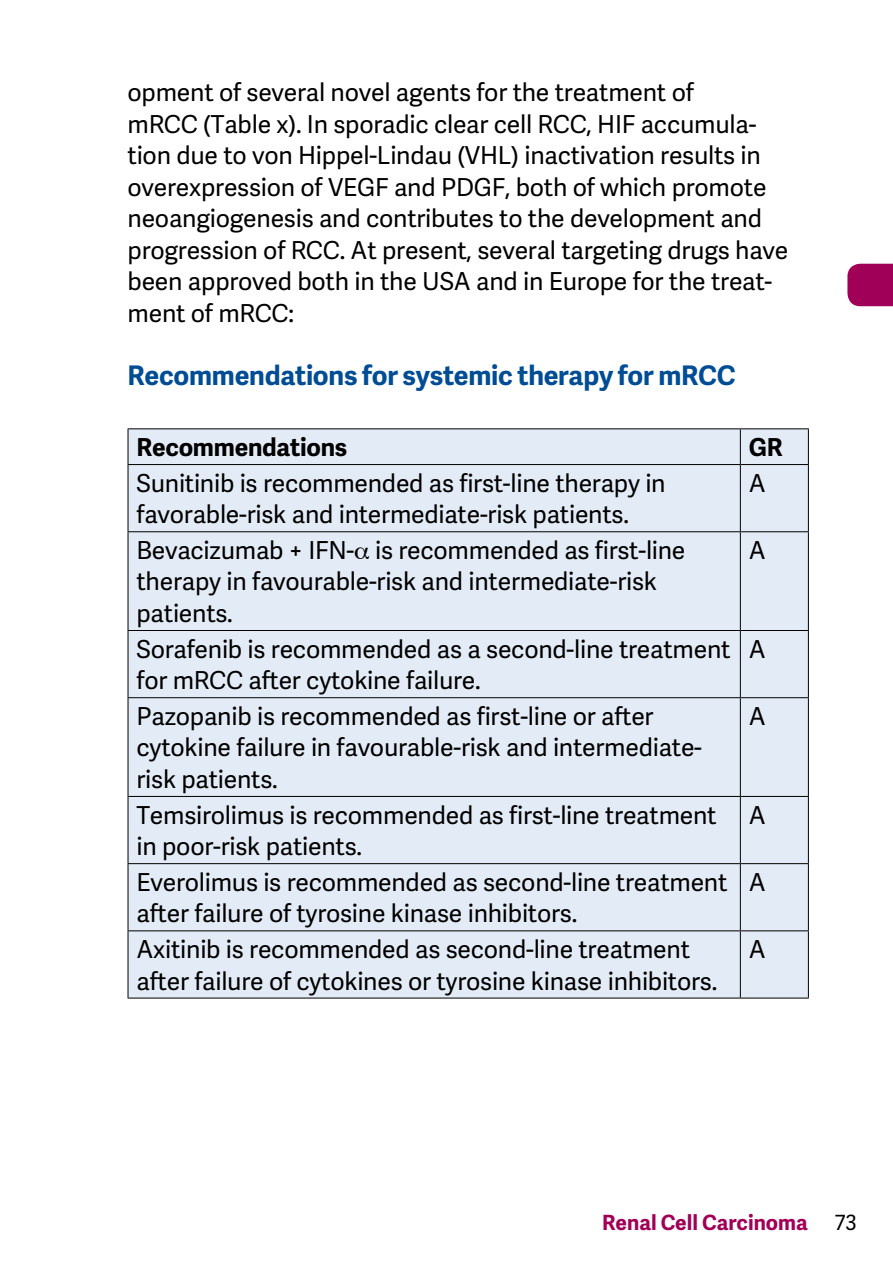
<style>
.page{position:relative;width:893px;height:1276px;background:#fff}
.page>*{position:absolute;margin:0;border:0;box-sizing:border-box;transform-origin:0 0}
.t1{font:700 27px "Adelle Sans";letter-spacing:-.01em;color:#004d95}
.t2{font:24.6px/31.5px "Adelle Sans";letter-spacing:-.01em;color:#000}
.t3{font:700 24.6px "Adelle Sans";letter-spacing:-.01em;color:#000}
.t4{font:700 21px "Adelle Sans";color:#a00057}
.t5{font:21px "Adelle Sans";color:#000}
</style>
<div class="page">
<div style="left:847px;top:264px;width:46px;height:42px;background:#a00057"></div>
<div style="left:129px;top:429px;width:679px;height:568px;background:#e3ecf6"></div>
<hr style="left:128px;top:428px;width:612px;height:1px;background:#000">
<hr style="left:127px;top:429px;width:2px;height:35px;background:#000">
<hr style="left:740px;top:428px;width:69px;height:1px;background:#000">
<hr style="left:740px;top:429px;width:1px;height:35px;background:#000">
<hr style="left:808px;top:429px;width:1px;height:35px;background:#000">
<hr style="left:128px;top:464px;width:612px;height:1px;background:#000">
<hr style="left:127px;top:465px;width:2px;height:66px;background:#000">
<hr style="left:740px;top:464px;width:69px;height:1px;background:#000">
<hr style="left:740px;top:465px;width:1px;height:66px;background:#000">
<hr style="left:808px;top:465px;width:1px;height:66px;background:#000">
<hr style="left:128px;top:531px;width:612px;height:1px;background:#000">
<hr style="left:127px;top:532px;width:2px;height:98px;background:#000">
<hr style="left:740px;top:531px;width:69px;height:1px;background:#000">
<hr style="left:740px;top:532px;width:1px;height:98px;background:#000">
<hr style="left:808px;top:532px;width:1px;height:98px;background:#000">
<hr style="left:128px;top:630px;width:612px;height:1px;background:#000">
<hr style="left:127px;top:631px;width:2px;height:66px;background:#000">
<hr style="left:740px;top:630px;width:69px;height:1px;background:#000">
<hr style="left:740px;top:631px;width:1px;height:66px;background:#000">
<hr style="left:808px;top:631px;width:1px;height:66px;background:#000">
<hr style="left:128px;top:697px;width:612px;height:1px;background:#000">
<hr style="left:127px;top:698px;width:2px;height:98px;background:#000">
<hr style="left:740px;top:697px;width:69px;height:1px;background:#000">
<hr style="left:740px;top:698px;width:1px;height:98px;background:#000">
<hr style="left:808px;top:698px;width:1px;height:98px;background:#000">
<hr style="left:128px;top:796px;width:612px;height:1px;background:#000">
<hr style="left:127px;top:797px;width:2px;height:66px;background:#000">
<hr style="left:740px;top:796px;width:69px;height:1px;background:#000">
<hr style="left:740px;top:797px;width:1px;height:66px;background:#000">
<hr style="left:808px;top:797px;width:1px;height:66px;background:#000">
<hr style="left:128px;top:863px;width:612px;height:1px;background:#000">
<hr style="left:127px;top:864px;width:2px;height:66px;background:#000">
<hr style="left:740px;top:863px;width:69px;height:1px;background:#000">
<hr style="left:740px;top:864px;width:1px;height:66px;background:#000">
<hr style="left:808px;top:864px;width:1px;height:66px;background:#000">
<hr style="left:128px;top:930px;width:612px;height:1px;background:#000">
<hr style="left:127px;top:931px;width:2px;height:66px;background:#000">
<hr style="left:740px;top:930px;width:69px;height:1px;background:#000">
<hr style="left:740px;top:931px;width:1px;height:66px;background:#000">
<hr style="left:808px;top:931px;width:1px;height:66px;background:#000">
<hr style="left:128px;top:997px;width:612px;height:1px;background:#000">
<hr style="left:740px;top:997px;width:69px;height:1px;background:#000">
<svg style="left:355px;top:547px;width:14px;height:12px"></svg>
<p class="t2" style="left:128px;top:76px;width:662px">opment of several novel agents for the treatment of<br>mRCC (Table x). In sporadic clear cell RCC, HIF accumula&shy;tion due to von Hippel-Lindau (VHL) inactivation results in overexpression of VEGF and PDGF, both of which promote neoangiogenesis and contributes to the development and progression of RCC. At present, several targeting drugs have been approved both in the USA and in Europe for the treat&shy;ment of mRCC:</p>
<p class="t1" style="left:128px;top:355px;width:609px">Recommendations for systemic therapy for mRCC</p>
<p class="t3" style="left:137px;top:429px;width:212px">Recommendations</p>
<p class="t3" style="left:749px;top:429px;width:35px">GR</p>
<p class="t2" style="left:137px;top:466px;width:531px">Sunitinib is recommended as first-line therapy in favorable-risk and intermediate-risk patients.</p>
<p class="t2" style="left:749px;top:466px;width:19px">A</p>
<p class="t2" style="left:137px;top:534px;width:550px">Bevacizumab + IFN- is recommended as first-line therapy in favourable-risk and intermediate-risk patients.</p>
<p class="t2" style="left:749px;top:534px;width:19px">A</p>
<p class="t2" style="left:137px;top:632px;width:595px">Sorafenib is recommended as a second-line treatment for mRCC after cytokine failure.</p>
<p class="t2" style="left:749px;top:632px;width:19px">A</p>
<p class="t2" style="left:137px;top:699px;width:567px">Pazopanib is recommended as first-line or after cytokine failure in favourable-risk and intermediate&shy;risk patients.</p>
<p class="t2" style="left:749px;top:699px;width:19px">A</p>
<p class="t2" style="left:137px;top:798px;width:582px">Temsirolimus is recommended as first-line treatment in poor-risk patients.</p>
<p class="t2" style="left:749px;top:798px;width:19px">A</p>
<p class="t2" style="left:137px;top:865px;width:592px">Everolimus is recommended as second-line treatment after failure of tyrosine kinase inhibitors.</p>
<p class="t2" style="left:749px;top:865px;width:19px">A</p>
<p class="t2" style="left:137px;top:933px;width:582px">Axitinib is recommended as second-line treatment after failure of cytokines or tyrosine kinase inhibitors.</p>
<p class="t2" style="left:749px;top:933px;width:19px">A</p>
<p class="t4" style="left:602px;top:1207px;width:207px">Renal Cell Carcinoma</p>
<p class="t5" style="left:835px;top:1208px;width:24px">73</p>
</div>
